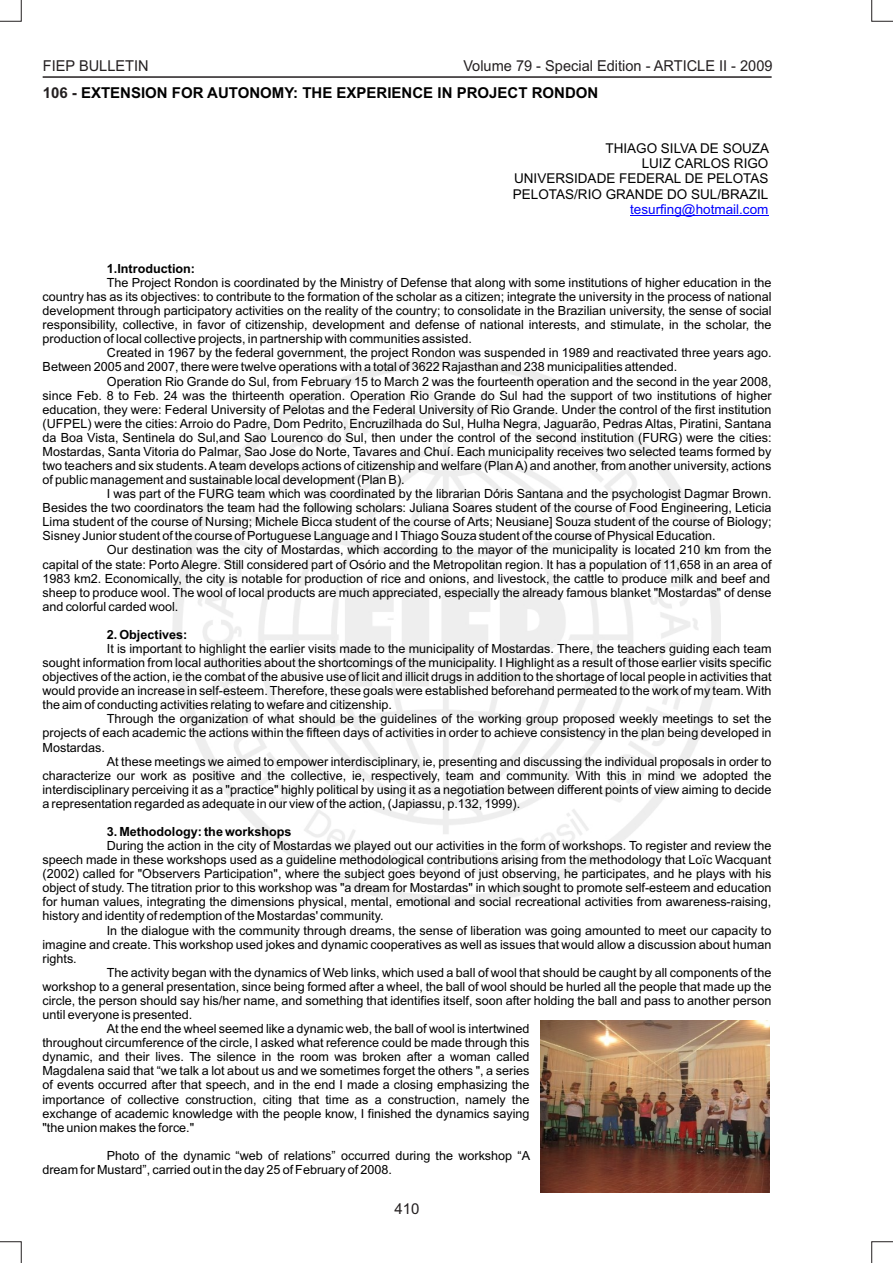
<style>
.page{position:relative;width:893px;height:1263px;background:#fff}
.page>*{position:absolute;margin:0;border:0;box-sizing:border-box;transform-origin:0 0}
.t1{font:15px "Arial";color:#231f20}
.t2{font:700 15px "Arial";color:#000}
.t3{font:13.5px/15.1px "Arial";color:#000;text-align:right}
.t4{font:13.5px "Arial";color:#00f}
.t5{font:12.6px/14.1px "Arial";color:#000}
.t6{font:700 12.6px "Arial";color:#000}
.s1{color:#231f20}
</style>
<div class="page">
<svg style="left:871px;top:0;width:22px;height:22px"></svg>
<svg style="left:0;top:0;width:22px;height:22px"></svg>
<svg style="left:0;top:1241px;width:22px;height:22px"></svg>
<svg style="left:871px;top:1241px;width:22px;height:22px"></svg>
<hr style="left:43px;top:76px;width:729px;height:2px;background:#231f20">
<hr style="left:630px;top:215px;width:138px;height:1px;background:#00f">
<img style="left:540px;top:1021px;width:229px;height:171px">
<p class="t1" style="left:43px;top:60px;width:107px">FIEP BULLETIN</p>
<p class="t1" style="left:463px;top:60px;width:311px">Volume 79 - Special Edition - ARTICLE II - 2009</p>
<p class="t2" style="left:43px;top:87px;width:557px"><span class="s1">106 -</span> EXTENSION FOR AUTONOMY: THE EXPERIENCE IN PROJECT RONDON</p>
<p class="t3" style="left:513px;top:142px;width:258px">THIAGO SILVA DE SOUZA<br>LUIZ CARLOS RIGO<br>UNIVERSIDADE FEDERAL DE PELOTAS<br>PELOTAS/RIO GRANDE DO SUL/BRAZIL</p>
<p class="t4" style="left:630px;top:204px;width:140px">tesurfing@hotmail.com</p>
<p class="t6" style="left:107px;top:264px;width:90px">1.Introduction:</p>
<p class="t5" style="left:107px;top:277px;width:666px">The Project Rondon is coordinated by the Ministry of Defense that along with some institutions of higher education in the</p>
<p class="t5" style="left:43px;top:291px;width:730px">country has as its objectives: to contribute to the formation of the scholar as a citizen; integrate the university in the process of national</p>
<p class="t5" style="left:43px;top:305px;width:730px">development through participatory activities on the reality of the country; to consolidate in the Brazilian university, the sense of social</p>
<p class="t5" style="left:43px;top:319px;width:730px">responsibility, collective, in favor of citizenship, development and defense of national interests, and stimulate, in the scholar, the</p>
<p class="t5" style="left:43px;top:333px;width:431px">production of local collective projects, in partnership with communities assisted.</p>
<p class="t5" style="left:107px;top:347px;width:666px">Created in 1967 by the federal government, the project Rondon was suspended in 1989 and reactivated three years ago.</p>
<p class="t5" style="left:43px;top:361px;width:636px">Between 2005 and 2007, there were twelve operations with a total of 3622 Rajasthan and 238 municipalities attended.</p>
<p class="t5" style="left:107px;top:375px;width:666px">Operation Rio Grande do Sul, from February 15 to March 2 was the fourteenth operation and the second in the year 2008,</p>
<p class="t5" style="left:43px;top:389px;width:730px">since Feb. 8 to Feb. 24 was the thirteenth operation. Operation Rio Grande do Sul had the support of two institutions of higher</p>
<p class="t5" style="left:43px;top:403px;width:730px">education, they were: Federal University of Pelotas and the Federal University of Rio Grande. Under the control of the first institution</p>
<p class="t5" style="left:43px;top:417px;width:730px">(UFPEL) were the cities: Arroio do Padre, Dom Pedrito, Encruzilhada do Sul, Hulha Negra, Jaguarão, Pedras Altas, Piratini, Santana</p>
<p class="t5" style="left:43px;top:431px;width:730px">da Boa Vista, Sentinela do Sul,and Sao Lourenco do Sul, then under the control of the second institution (FURG) were the cities:</p>
<p class="t5" style="left:43px;top:446px;width:730px">Mostardas, Santa Vitoria do Palmar, Sao Jose do Norte, Tavares and Chuí. Each municipality receives two selected teams formed by</p>
<p class="t5" style="left:43px;top:460px;width:730px">two teachers and six students. Ateam develops actions of citizenship and welfare (Plan A) and another, from another university, actions</p>
<p class="t5" style="left:43px;top:474px;width:364px">of public management and sustainable local development (Plan B).</p>
<p class="t5" style="left:107px;top:488px;width:666px">I was part of the FURG team which was coordinated by the librarian Dóris Santana and the psychologist Dagmar Brown.</p>
<p class="t5" style="left:43px;top:502px;width:730px">Besides the two coordinators the team had the following scholars: Juliana Soares student of the course of Food Engineering, Leticia</p>
<p class="t5" style="left:43px;top:516px;width:730px">Lima student of the course of Nursing; Michele Bicca student of the course of Arts; Neusiane] Souza student of the course of Biology;</p>
<p class="t5" style="left:43px;top:530px;width:674px">Sisney Junior student of the course of Portuguese Language and I Thiago Souza student of the course of Physical Education.</p>
<p class="t5" style="left:107px;top:544px;width:666px">Our destination was the city of Mostardas, which according to the mayor of the municipality is located 210 km from the</p>
<p class="t5" style="left:43px;top:558px;width:730px">capital of the state: Porto Alegre. Still considered part of Osório and the Metropolitan region. It has a population of 11,658 in an area of</p>
<p class="t5" style="left:43px;top:572px;width:729px">1983 km2. Economically, the city is notable for production of rice and onions, and livestock, the cattle to produce milk and beef and</p>
<p class="t5" style="left:43px;top:586px;width:730px">sheep to produce wool. The wool of local products are much appreciated, especially the already famous blanket "Mostardas" of dense</p>
<p class="t5" style="left:43px;top:600px;width:137px">and colorful carded wool.</p>
<p class="t6" style="left:107px;top:630px;width:82px">2. Objectives:</p>
<p class="t5" style="left:107px;top:643px;width:666px">It is important to highlight the earlier visits made to the municipality of Mostardas. There, the teachers guiding each team</p>
<p class="t5" style="left:43px;top:657px;width:730px">sought information from local authorities about the shortcomings of the municipality. I Highlight as a result of those earlier visits specific</p>
<p class="t5" style="left:43px;top:671px;width:730px">objectives of the action, ie the combat of the abusive use of licit and illicit drugs in addition to the shortage of local people in activities that</p>
<p class="t5" style="left:43px;top:685px;width:730px">would provide an increase in self-esteem. Therefore, these goals were established beforehand permeated to the work of my team. With</p>
<p class="t5" style="left:43px;top:699px;width:351px">the aim of conducting activities relating to wefare and citizenship.</p>
<p class="t5" style="left:107px;top:713px;width:666px">Through the organization of what should be the guidelines of the working group proposed weekly meetings to set the</p>
<p class="t5" style="left:43px;top:727px;width:730px">projects of each academic the actions within the fifteen days of activities in order to achieve consistency in the plan being developed in</p>
<p class="t5" style="left:43px;top:741px;width:64px">Mostardas.</p>
<p class="t5" style="left:107px;top:755px;width:666px">At these meetings we aimed to empower interdisciplinary, ie, presenting and discussing the individual proposals in order to</p>
<p class="t5" style="left:43px;top:769px;width:730px">characterize our work as positive and the collective, ie, respectively, team and community. With this in mind we adopted the</p>
<p class="t5" style="left:43px;top:783px;width:730px">interdisciplinary perceiving it as a "practice" highly political by using it as a negotiation between different points of view aiming to decide</p>
<p class="t5" style="left:43px;top:797px;width:479px">a representation regarded as adequate in our view of the action, (Japiassu, p.132, 1999).</p>
<p class="t6" style="left:107px;top:827px;width:186px">3. Methodology: the workshops</p>
<p class="t5" style="left:107px;top:840px;width:666px">During the action in the city of Mostardas we played out our activities in the form of workshops. To register and review the</p>
<p class="t5" style="left:43px;top:854px;width:730px">speech made in these workshops used as a guideline methodological contributions arising from the methodology that Loïc Wacquant</p>
<p class="t5" style="left:43px;top:868px;width:730px">(2002) called for "Observers Participation", where the subject goes beyond of just observing, he participates, and he plays with his</p>
<p class="t5" style="left:43px;top:882px;width:730px">object of study. The titration prior to this workshop was "a dream for Mostardas" in which sought to promote self-esteem and education</p>
<p class="t5" style="left:43px;top:896px;width:730px">for human values, integrating the dimensions physical, mental, emotional and social recreational activities from awareness-raising,</p>
<p class="t5" style="left:43px;top:910px;width:343px">history and identity of redemption of the Mostardas' community.</p>
<p class="t5" style="left:107px;top:924px;width:666px">In the dialogue with the community through dreams, the sense of liberation was going amounted to meet our capacity to</p>
<p class="t5" style="left:42px;top:938px;width:730px">imagine and create. This workshop used jokes and dynamic cooperatives as well as issues that would allow a discussion about human</p>
<p class="t5" style="left:42px;top:952px;width:36px">rights.</p>
<p class="t5" style="left:107px;top:966px;width:666px">The activity began with the dynamics of Web links, which used a ball of wool that should be caught by all components of the</p>
<p class="t5" style="left:42px;top:980px;width:730px">workshop to a general presentation, since being formed after a wheel, the ball of wool should be hurled all the people that made up the</p>
<p class="t5" style="left:42px;top:995px;width:730px">circle, the person should say his/her name, and something that identifies itself, soon after holding the ball and pass to another person</p>
<p class="t5" style="left:42px;top:1009px;width:151px">until everyone is presented.</p>
<p class="t5" style="left:107px;top:1023px;width:424px">At the end the wheel seemed like a dynamic web, the ball of wool is intertwined</p>
<p class="t5" style="left:42px;top:1037px;width:488px">throughout circumference of the circle, I asked what reference could be made through this</p>
<p class="t5" style="left:42px;top:1051px;width:488px">dynamic, and their lives. The silence in the room was broken after a woman called</p>
<p class="t5" style="left:42px;top:1065px;width:488px">Magdalena said that “we talk a lot about us and we sometimes forget the others ", a series</p>
<p class="t5" style="left:42px;top:1079px;width:488px">of events occurred after that speech, and in the end I made a closing emphasizing the</p>
<p class="t5" style="left:42px;top:1093px;width:488px">importance of collective construction, citing that time as a construction, namely the</p>
<p class="t5" style="left:42px;top:1107px;width:488px">exchange of academic knowledge with the people know, I finished the dynamics saying</p>
<p class="t5" style="left:42px;top:1121px;width:153px">"the union makes the force."</p>
<p class="t5" style="left:42px;top:1149px;width:489px;text-indent:64px">Photo of the dynamic “web of relations” occurred during the workshop “A dream for Mustard”, carried out in the day 25 of February of 2008.</p>
<p class="t1" style="left:395px;top:1203px;width:27px">410</p>
</div>
